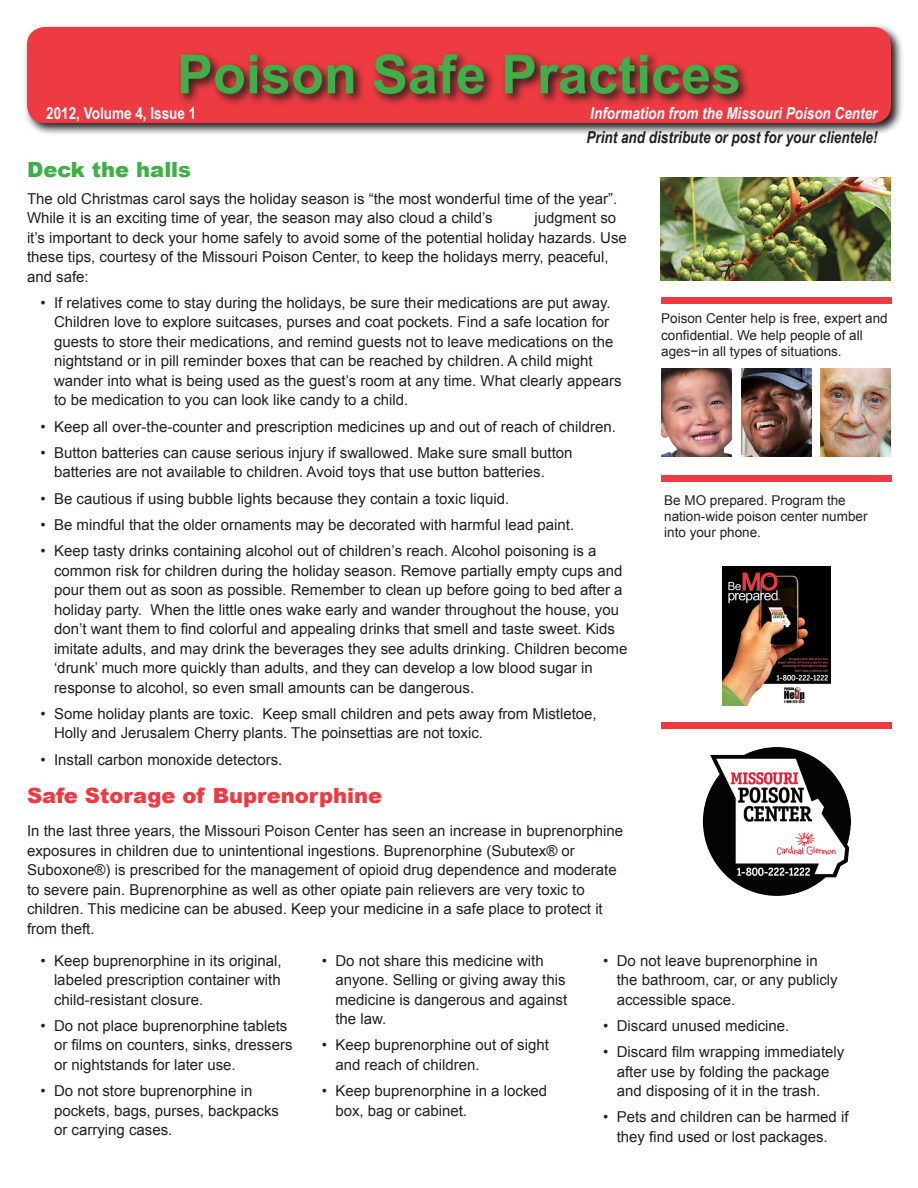
<style>
.page{position:relative;width:918px;height:1188px;background:#fff}
.page>*{position:absolute;margin:0;border:0;box-sizing:border-box;transform-origin:0 0}
.t1{font:700 54px "Arial";color:#40ae49}
.text{font:900 21px "Arial";color:#ee3a41}
.t2{font:900 21px "Arial";color:#40ae49}
.t3{font:italic 700 16.5px "Arial Narrow";color:#231f20}
.t4{font:italic 700 16.5px "Arial Narrow";color:#fff}
.t5{font:700 16.5px "Arial Narrow";color:#fff}
.top_bullet{font:15px/19.5px "Arial";color:#231f20}
.bullets{font:15px/19.5px "Arial";color:#231f20}
.text-2{font:15px/19.5px "Arial";color:#231f20}
.t6{font:13.5px/16.2px "Arial";color:#231f20}
</style>
<div class="page">
<img style="left:702px;top:747px;width:149px;height:149px">
<svg style="left:25px;top:25px;width:877px;height:109px;background:#a7a4a4"></svg>
<div style="left:27px;top:27px;width:864px;height:96px;background:#ee3a41;border-radius:18px"></div>
<svg style="left:179px;top:52px;width:570px;height:52px"></svg>
<img style="left:820px;top:369px;width:71px;height:88px">
<img style="left:662px;top:369px;width:70px;height:88px">
<img style="left:741px;top:369px;width:70px;height:88px">
<div style="left:661px;top:297px;width:230px;height:6px;background:#ee3a41"></div>
<div style="left:661px;top:475px;width:230px;height:7px;background:#ee3a41"></div>
<img style="left:722px;top:566px;width:108px;height:140px">
<div style="left:661px;top:722px;width:230px;height:7px;background:#ee3a41"></div>
<img style="left:661px;top:177px;width:230px;height:104px">
<p class="t1" style="left:177px;top:39px;width:566px">Poison Safe Practices</p>
<p class="t4" style="left:590px;top:100px;width:289px">Information from the Missouri Poison Center</p>
<p class="t5" style="left:46px;top:100px;width:152px">2012, Volume 4, Issue 1</p>
<p class="t3" style="left:587px;top:124px;width:292px">Print and distribute or post for your clientele!</p>
<p class="t2" style="left:27px;top:155px;width:166px">Deck the halls</p>
<p class="top_bullet" style="left:27px;top:189px;width:592px">The old Christmas carol says the holiday season is “the most wonderful time of the year”.<br>While it is an exciting time of year, the season may also cloud a child’s</p>
<p class="top_bullet" style="left:27px;top:208px;width:601px;text-indent:507px">judgment so it’s important to deck your home safely to avoid some of the potential holiday hazards. Use these tips, courtesy of the Missouri Poison Center, to keep the holidays merry, peaceful, and safe:</p>
<p class="top_bullet" style="left:54px;top:293px;width:569px;text-indent:-14px">• If relatives come to stay during the holidays, be sure their medications are put away.<br>Children love to explore suitcases, purses and coat pockets. Find a safe location for guests to store their medications, and remind guests not to leave medications on the nightstand or in pill reminder boxes that can be reached by children. A child might wander into what is being used as the guest’s room at any time. What clearly appears to be medication to you can look like candy to a child.</p>
<p class="top_bullet" style="left:40px;top:417px;width:577px">• Keep all over-the-counter and prescription medicines up and out of reach of children.</p>
<p class="top_bullet" style="left:54px;top:443px;width:520px;text-indent:-14px">• Button batteries can cause serious injury if swallowed. Make sure small button batteries are not available to children. Avoid toys that use button batteries.</p>
<p class="top_bullet" style="left:40px;top:489px;width:470px">• Be cautious if using bubble lights because they contain a toxic liquid.</p>
<p class="top_bullet" style="left:40px;top:515px;width:535px">• Be mindful that the older ornaments may be decorated with harmful lead paint.</p>
<p class="top_bullet" style="left:54px;top:541px;width:575px;text-indent:-14px">• Keep tasty drinks containing alcohol out of children’s reach. Alcohol poisoning is a common risk for children during the holiday season. Remove partially empty cups and pour them out as soon as possible. Remember to clean up before going to bed after a holiday party. When the little ones wake early and wander throughout the house, you don’t want them to find colorful and appealing drinks that smell and taste sweet. Kids imitate adults, and may drink the beverages they see adults drinking. Children become ‘drunk’ much more quickly than adults, and they can develop a low blood sugar in response to alcohol, so even small amounts can be dangerous.</p>
<p class="top_bullet" style="left:54px;top:704px;width:544px;text-indent:-14px">• Some holiday plants are toxic. Keep small children and pets away from Mistletoe,<br>Holly and Jerusalem Cherry plants. The poinsettias are not toxic.</p>
<p class="top_bullet" style="left:40px;top:750px;width:243px">• Install carbon monoxide detectors.</p>
<p class="text" style="left:27px;top:780px;width:357px">Safe Storage of Buprenorphine</p>
<p class="text-2" style="left:27px;top:821px;width:598px">In the last three years, the Missouri Poison Center has seen an increase in buprenorphine exposures in children due to unintentional ingestions. Buprenorphine (Subutex® or Suboxone®) is prescribed for the management of opioid drug dependence and moderate to severe pain. Buprenorphine as well as other opiate pain relievers are very toxic to children. This medicine can be abused. Keep your medicine in a safe place to protect it from theft.</p>
<p class="t6" style="left:661px;top:311px;width:228px">Poison Center help is free, expert and confidential. We help people of all ages−in all types of situations.</p>
<p class="t6" style="left:664px;top:492px;width:205px">Be MO prepared. Program the nation-wide poison center number into your phone.</p>
<p class="bullets" style="left:54px;top:951px;width:229px;text-align:justify;text-indent:-14px">• Keep buprenorphine in its original, labeled prescription container with child-resistant closure.</p>
<p class="bullets" style="left:54px;top:1016px;width:240px;text-indent:-14px">• Do not place buprenorphine tablets or films on counters, sinks, dressers or nightstands for later use.</p>
<p class="bullets" style="left:54px;top:1081px;width:227px;text-indent:-14px">• Do not store buprenorphine in pockets, bags, purses, backpacks or carrying cases.</p>
<p class="bullets" style="left:335px;top:951px;width:233px;text-indent:-14px">• Do not share this medicine with anyone. Selling or giving away this medicine is dangerous and against the law.</p>
<p class="bullets" style="left:335px;top:1036px;width:215px;text-indent:-14px">• Keep buprenorphine out of sight and reach of children.</p>
<p class="bullets" style="left:335px;top:1081px;width:213px;text-indent:-14px">• Keep buprenorphine in a locked box, bag or cabinet.</p>
<p class="bullets" style="left:617px;top:951px;width:222px;text-indent:-14px">• Do not leave buprenorphine in the bathroom, car, or any publicly accessible space.</p>
<p class="bullets" style="left:603px;top:1016px;width:188px">• Discard unused medicine.</p>
<p class="bullets" style="left:617px;top:1042px;width:229px;text-indent:-14px">• Discard film wrapping immediately after use by folding the package and disposing of it in the trash.</p>
<p class="bullets" style="left:603px;top:1108px;width:247px;text-align:center">• Pets and children can be harmed if they find used or lost packages.</p>
</div>
